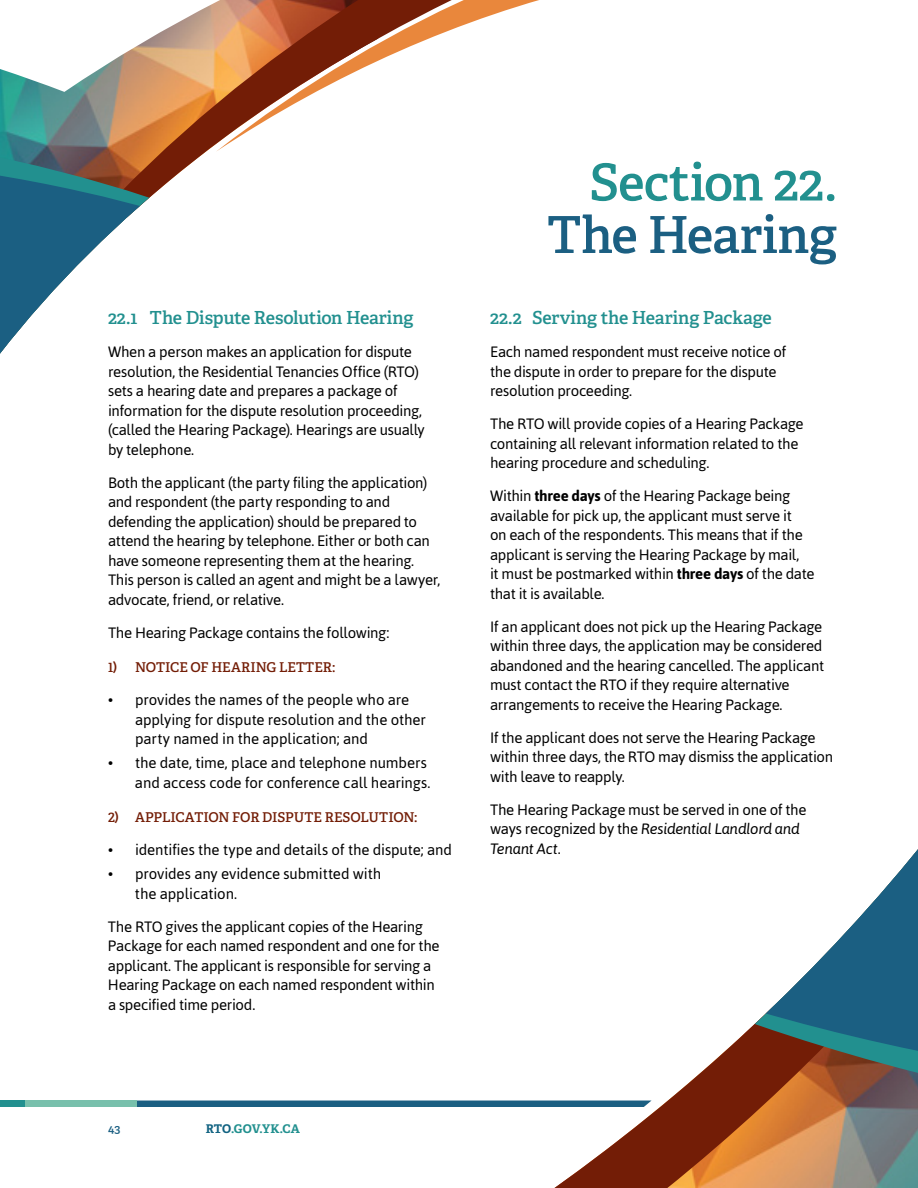
<style>
.page{position:relative;width:918px;height:1188px;background:#fff}
.page>*{position:absolute;margin:0;border:0;box-sizing:border-box;transform-origin:0 0}
.t1{font:600 51px "Adelle";letter-spacing:-.015em;color:#22908f}
.t2{font:600 51px "Adelle";letter-spacing:-.01em;color:#1b5f82}
.t3{font:600 18px "Adelle";letter-spacing:-.01em;color:#22908f}
.t4{font:15px/19.5px "Asap";letter-spacing:-.02em;color:#000}
.t5{font:600 13.5px "Adelle";letter-spacing:-.005em;color:#731d06}
.t6{font:700 12px "Adelle";letter-spacing:.005em;color:#22908f}
.t7{font:600 12px "Adelle";color:#1b5f82}
.s1{font-weight:700}
.s2{font-style:italic}
.s3{color:#126382}
</style>
<div class="page">
<svg style="left:554px;top:1140px;width:364px;height:48px;background:#ac7958"></svg>
<svg style="left:535px;top:1097px;width:383px;height:43px"></svg>
<svg style="left:672px;top:849px;width:246px;height:248px"></svg>
<div style="left:0;top:1101px;width:25px;height:6px;background:#22908f"></div>
<div style="left:136px;top:1101px;width:516px;height:6px;background:#1b5f82"></div>
<div style="left:25px;top:1101px;width:111px;height:6px;background:#78c0ac"></div>
<svg style="left:0;top:2px;width:216px;height:121px"></svg>
<svg style="left:0;top:123px;width:216px;height:31px;background:#85725a"></svg>
<svg style="left:0;top:154px;width:203px;height:200px"></svg>
<svg style="left:216px;top:0;width:323px;height:151px"></svg>
<p class="t3" style="left:108px;top:306px;width:307px">22.1 The Dispute Resolution Hearing</p>
<p class="t4" style="left:108px;top:341px;width:318px">When a person makes an application for dispute resolution, the Residential Tenancies Office (RTO) sets a hearing date and prepares a package of information for the dispute resolution proceeding, (called the Hearing Package). Hearings are usually by telephone.</p>
<p class="t4" style="left:108px;top:472px;width:334px">Both the applicant (the party filing the application) and respondent (the party responding to and defending the application) should be prepared to attend the hearing by telephone. Either or both can have someone representing them at the hearing.<br>This person is called an agent and might be a lawyer, advocate, friend, or relative.</p>
<p class="t4" style="left:108px;top:622px;width:283px">The Hearing Package contains the following:</p>
<p class="t5" style="left:108px;top:659px;width:229px">1) NOTICE OF HEARING LETTER:</p>
<p class="t4" style="left:135px;top:689px;width:292px;text-indent:-27px">• provides the names of the people who are applying for dispute resolution and the other party named in the application; and</p>
<p class="t4" style="left:108px;top:752px;width:324px;text-align:right">• the date, time, place and telephone numbers and access code for conference call hearings.</p>
<p class="t5" style="left:108px;top:809px;width:311px">2) APPLICATION FOR DISPUTE RESOLUTION:</p>
<p class="t4" style="left:108px;top:839px;width:345px">• identifies the type and details of the dispute; and</p>
<p class="t4" style="left:135px;top:863px;width:248px;text-indent:-27px">• provides any evidence submitted with the application.</p>
<p class="t4" style="left:108px;top:916px;width:333px">The RTO gives the applicant copies of the Hearing Package for each named respondent and one for the applicant. The applicant is responsible for serving a Hearing Package on each named respondent within a specified time period.</p>
<h1 class="t1" style="left:589px;top:151px;width:249px">Section 22.</h1>
<h1 class="t2" style="left:547px;top:203px;width:291px">The Hearing</h1>
<p class="t3" style="left:490px;top:306px;width:283px">22.2 Serving the Hearing Package</p>
<p class="t4" style="left:490px;top:341px;width:298px">Each named respondent must receive notice of the dispute in order to prepare for the dispute resolution proceeding.</p>
<p class="t4" style="left:490px;top:413px;width:315px">The RTO will provide copies of a Hearing Package containing all relevant information related to the hearing procedure and scheduling.</p>
<p class="t4" style="left:490px;top:485px;width:326px">Within <span class="s1">three days</span> of the Hearing Package being available for pick up, the applicant must serve it<br>on each of the respondents. This means that if the applicant is serving the Hearing Package by mail,<br>it must be postmarked within <span class="s1">three days</span> of the date that it is available.</p>
<p class="t4" style="left:490px;top:616px;width:336px">If an applicant does not pick up the Hearing Package within three days, the application may be considered abandoned and the hearing cancelled. The applicant must contact the RTO if they require alternative arrangements to receive the Hearing Package.</p>
<p class="t4" style="left:490px;top:727px;width:345px">If the applicant does not serve the Hearing Package within three days, the RTO may dismiss the application with leave to reapply.</p>
<p class="t4" style="left:490px;top:799px;width:318px">The Hearing Package must be served in one of the ways recognized by the <span class="s2">Residential Landlord and<br>Tenant Act</span>.</p>
<p class="t7" style="left:108px;top:1121px;width:14px">43</p>
<p class="t6" style="left:206px;top:1120px;width:96px"><span class="s3">RTO</span>.GOV.YK.CA</p>
</div>
